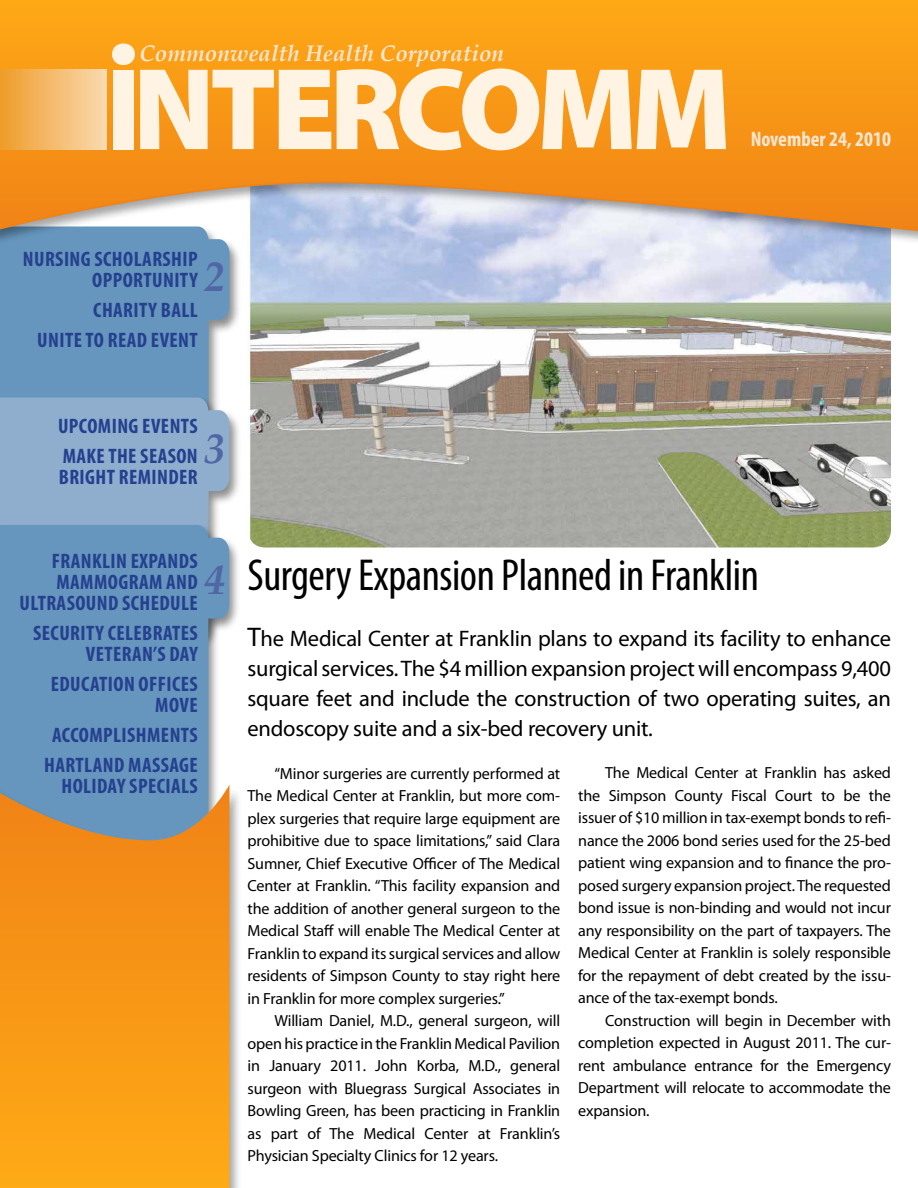
<style>
.page{position:relative;width:918px;height:1188px;background:#fff}
.page>*{position:absolute;margin:0;border:0;box-sizing:border-box;transform-origin:0 0}
.t1{font:condensed 45px "Myriad Pro";letter-spacing:-.01em;color:#000}
.t2{font:italic 700 42px "Palatino";color:#5166a5}
.t3{font:22.5px/30px "Myriad Pro";letter-spacing:-.01em;color:#000;text-align:justify}
.t4{font:italic 700 22.5px "Palatino";color:#fce6d0}
.t5{font:700 condensed 21px/21px "Myriad Pro";letter-spacing:.02em;color:#25408f;text-align:right}
.t6{font:700 condensed 21px "Myriad Pro";color:#fce6d0}
.t7{font:16.2px/22.5px "Myriad Pro";letter-spacing:-.01em;color:#000;text-align:justify}
.s1{font-size:27px}
</style>
<div class="page">
<img style="left:248px;top:247px;width:643px;height:301px">
<div style="left:0;top:225px;width:241px;height:254px;background:#000;opacity:.45"></div>
<div style="left:0;top:247px;width:229px;height:149px;background:#6696bd"></div>
<div style="left:0;top:396px;width:241px;height:254px;background:#000;opacity:.45"></div>
<div style="left:0;top:397px;width:229px;height:126px;background:#8faecd"></div>
<div style="left:0;top:523px;width:241px;height:363px;background:#000;opacity:.45"></div>
<div style="left:0;top:525px;width:229px;height:259px;background:#6696bd"></div>
<div style="left:0;top:0;width:918px;height:247px;background:#000;opacity:.35"></div>
<svg style="left:0;top:0;width:918px;height:233px;background:#eea23a"></svg>
<div style="left:0;top:784px;width:242px;height:404px;background:#000;opacity:.35"></div>
<svg style="left:0;top:784px;width:230px;height:404px;background:#e99726"></svg>
<div style="left:112px;top:44px;width:23px;height:21px;background:#fff3e3;border-radius:50%"></div>
<div style="left:113px;top:70px;width:21px;height:79px;background:#fff3e3"></div>
<img style="left:0;top:69px;width:106px;height:80px">
<svg style="left:337px;top:68px;width:389px;height:82px;background:#fcd198"></svg>
<svg style="left:140px;top:70px;width:191px;height:79px;background:#fcd199"></svg>
<h3 class="t4" style="left:140px;top:35px;width:366px">Commonwealth Health Corporation</h3>
<p class="t5" style="left:23px;top:248px;width:176px">NURSING SCHOLARSHIP<br>OPPORTUNITY</p>
<p class="t5" style="left:37px;top:295px;width:162px;line-height:30px">CHARITY BALL<br>UN ITE TO READ EVENT</p>
<h2 class="t2" style="left:204px;top:243px;width:22px">2</h2>
<p class="t5" style="left:58px;top:410px;width:141px;line-height:30px;text-align:left">UPCOMING EVENTS<br>MAKE THE SEASON</p>
<p class="t5" style="left:59px;top:466px;width:141px">BRIGHT REMINDER</p>
<h2 class="t2" style="left:204px;top:415px;width:22px">3</h2>
<p class="t6" style="left:751px;top:126px;width:142px">NOVEMBER 24, 2010</p>
<p class="t5" style="left:20px;top:550px;width:180px">FRANKLIN EXPANDS<br>MAMMOGRAM AND<br>ULTRASOUND SCHEDULE</p>
<p class="t5" style="left:33px;top:622px;width:166px">SECURITY CELEBRATES<br>VETERAN’S DAY</p>
<p class="t5" style="left:51px;top:673px;width:148px">EDUCATION OFFICES<br>MOVE</p>
<p class="t5" style="left:44px;top:719px;width:155px;line-height:30px;text-align:center">ACCOMPLISHMENTS<br>HARTLAND MASSAGE</p>
<p class="t5" style="left:61px;top:775px;width:138px">HOLIDAY SPECIALS</p>
<h2 class="t2" style="left:204px;top:546px;width:22px">4</h2>
<h1 class="t1" style="left:248px;top:548px;width:513px">Surgery Expansion Planned in Franklin</h1>
<p class="t3" style="left:248px;top:623px;width:645px"><span class="s1">T</span>he Medical Center at Franklin plans to expand its facility to enhance surgical services. The $4 million expansion project will encompass 9,400 square feet and include the construction of two operating suites, an endoscopy suite and a six-bed recovery unit.</p>
<p class="t7" style="left:248px;top:762px;width:314px;text-indent:27px">“Minor surgeries are currently performed at The Medical Center at Franklin, but more com&shy;plex surgeries that require large equipment are prohibitive due to space limitations,” said Clara Sumner, Chief Executive Officer of The Medical Center at Franklin. “This facility expansion and the addition of another general surgeon to the Medical Staff will enable The Medical Center at Franklin to expand its surgical services and allow residents of Simpson County to stay right here in Franklin for more complex surgeries.”</p>
<p class="t7" style="left:248px;top:1009px;width:314px;text-indent:27px">William Daniel, M.D., general surgeon, will open his practice in the Franklin Medical Pavilion in January 2011. John Korba, M.D., general surgeon with Bluegrass Surgical Associates in Bowling Green, has been practicing in Franklin as part of The Medical Center at Franklin’s Physician Specialty Clinics for 12 years.</p>
<p class="t7" style="left:578px;top:762px;width:314px;text-indent:27px">The Medical Center at Franklin has asked the Simpson County Fiscal Court to be the issuer of $10 million in tax-exempt bonds to refi&shy;nance the 2006 bond series used for the 25-bed patient wing expansion and to finance the pro&shy;posed surgery expansion project. The requested bond issue is non-binding and would not incur any responsibility on the part of taxpayers. The Medical Center at Franklin is solely responsible for the repayment of debt created by the issu&shy;ance of the tax-exempt bonds.</p>
<p class="t7" style="left:578px;top:1009px;width:314px;text-indent:27px">Construction will begin in December with completion expected in August 2011. The cur&shy;rent ambulance entrance for the Emergency Department will relocate to accommodate the expansion.</p>
</div>
